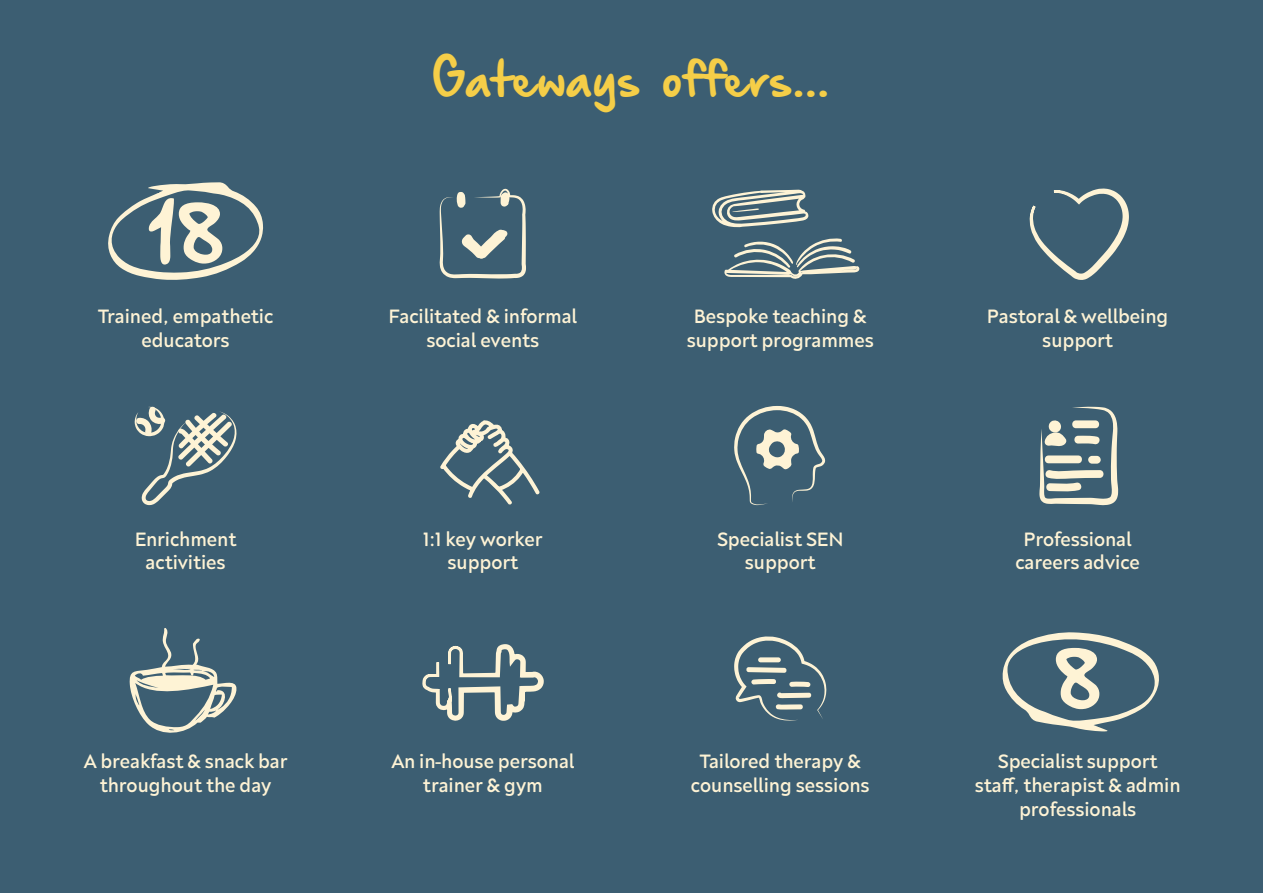
<style>
.page{position:relative;width:1263px;height:893px;background:#3c5e72}
.page>*{position:absolute;margin:0;border:0;box-sizing:border-box;transform-origin:0 0}
.t1{font:67.05px "Hand Of Sean Demo";color:#fef3d5}
.t2{font:42px "Hand Of Sean Demo";color:#f5ce48}
.t3{font:500 19.8px/23.9px "Neufreit";color:#fef3d5;text-align:center}
</style>
<div class="page">
<svg style="left:1029px;top:188px;width:100px;height:92px"></svg>
<svg style="left:1039px;top:407px;width:79px;height:98px"></svg>
<svg style="left:1002px;top:632px;width:157px;height:100px"></svg>
<svg style="left:439px;top:189px;width:87px;height:78px"></svg>
<svg style="left:422px;top:267px;width:122px;height:454px"></svg>
<svg style="left:438px;top:419px;width:103px;height:88px"></svg>
<svg style="left:108px;top:182px;width:155px;height:98px"></svg>
<svg style="left:135px;top:406px;width:102px;height:99px"></svg>
<svg style="left:129px;top:628px;width:108px;height:105px"></svg>
<svg style="left:734px;top:636px;width:93px;height:85px"></svg>
<svg style="left:734px;top:406px;width:91px;height:99px"></svg>
<svg style="left:712px;top:189px;width:96px;height:38px"></svg>
<svg style="left:724px;top:238px;width:136px;height:41px"></svg>
<p class="t1" style="left:147px;top:201px;width:79px">18</p>
<p class="t3" style="left:98px;top:304px;width:177px">Trained, empathetic educators</p>
<p class="t3" style="left:135px;top:526px;width:103px">Enrichment activities</p>
<p class="t3" style="left:84px;top:749px;width:205px">A breakfast &amp; snack bar throughout the day</p>
<p class="t2" style="left:433px;top:58px;width:398px">Gateways offers...</p>
<p class="t3" style="left:389px;top:304px;width:190px">Facilitated &amp; informal social events</p>
<p class="t3" style="left:423px;top:526px;width:121px">1:1 key worker support</p>
<p class="t3" style="left:391px;top:749px;width:184px">An in-house personal trainer &amp; gym</p>
<p class="t3" style="left:687px;top:304px;width:188px">Bespoke teaching &amp; support programmes</p>
<p class="t3" style="left:717px;top:526px;width:128px">Specialist SEN support</p>
<p class="t3" style="left:691px;top:749px;width:180px">Tailored therapy &amp; counselling sessions</p>
<p class="t3" style="left:987px;top:304px;width:183px">Pastoral &amp; wellbeing support</p>
<p class="t3" style="left:1015px;top:526px;width:126px">Professional careers advice</p>
<p class="t1" style="left:1054px;top:646px;width:49px">8</p>
<p class="t3" style="left:975px;top:749px;width:207px">Specialist support staff, therapist &amp; admin professionals</p>
</div>
